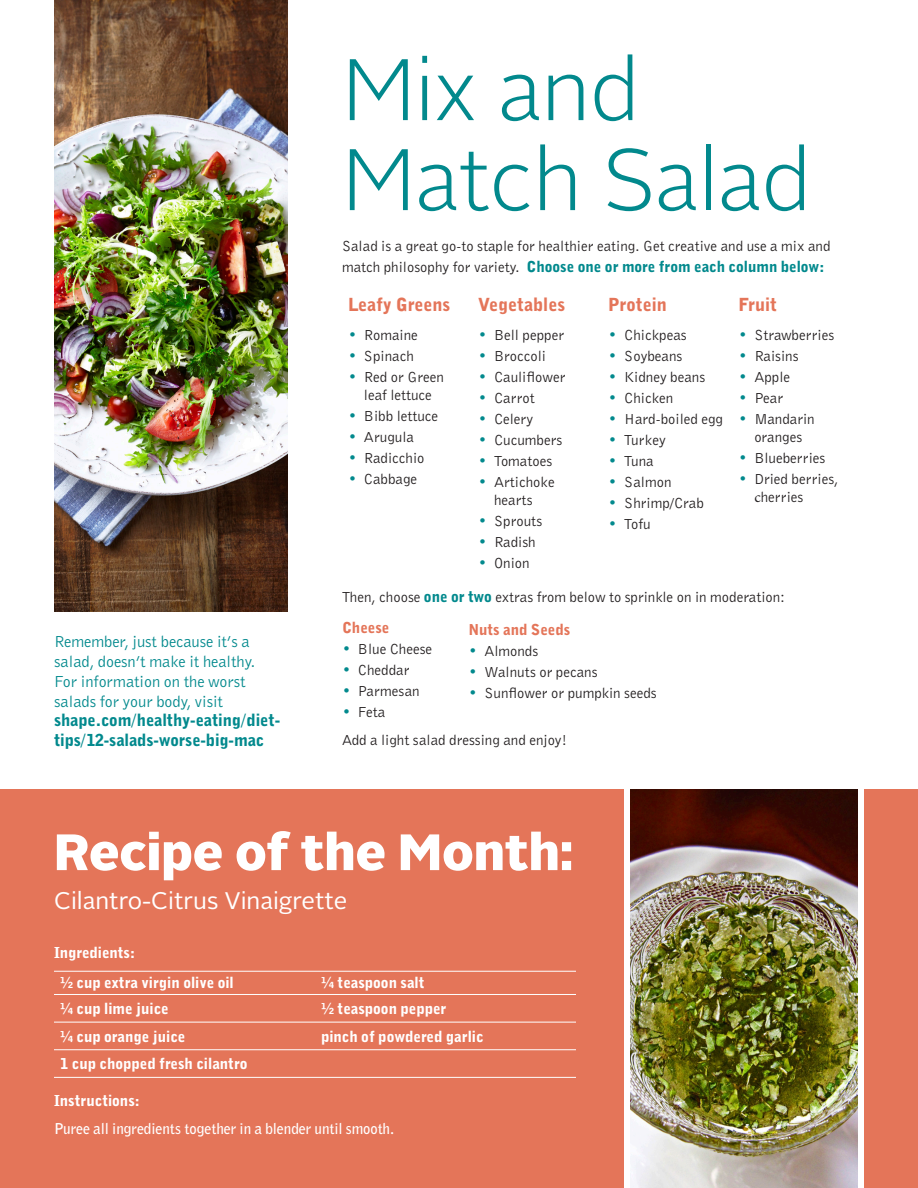
<style>
.page{position:relative;width:918px;height:1188px;background:#fff}
.page>*{position:absolute;margin:0;border:0;box-sizing:border-box;transform-origin:0 0}
.t1{font:300 87px/90px "Alright Sans";letter-spacing:-.01em;color:#02898d}
.t2{font:900 51px "Alright Sans";color:#fff}
.t3{font:24px "Alright Sans";color:#fff}
.t4{font:900 18px "Bell Gothic";color:#e47559}
.t5{font:16.5px/19.8px "Bell Gothic";letter-spacing:-.005em;color:#02898d}
.t6{font:15px/18px "Bell Gothic";color:#231f20;text-align:center}
.t7{font:900 15px "Bell Gothic";color:#fff}
.t8{font:700 15px "Bell Gothic";letter-spacing:-.005em;color:#fff}
.t9{font:900 15px "Bell Gothic";color:#e47559}
.s1{font-weight:900}
.s2{font-weight:900;color:#02898d}
.s3{font-size:15.15px;color:#02898d}
.s4{font-family:"Minion Pro"}
</style>
<div class="page">
<img style="left:54px;top:0;width:234px;height:611px">
<div style="left:0;top:789px;width:918px;height:399px;background:#e47559"></div>
<img style="left:624px;top:789px;width:240px;height:399px">
<hr style="left:54px;top:971px;width:261px;height:1px;background:#fff">
<hr style="left:315px;top:971px;width:261px;height:1px;background:#fff">
<hr style="left:54px;top:994px;width:261px;height:1px;background:#fff">
<hr style="left:315px;top:994px;width:261px;height:1px;background:#fff">
<hr style="left:54px;top:1022px;width:261px;height:1px;background:#fff">
<hr style="left:315px;top:1022px;width:261px;height:1px;background:#fff">
<hr style="left:54px;top:1049px;width:261px;height:1px;background:#fff">
<hr style="left:315px;top:1049px;width:261px;height:1px;background:#fff">
<hr style="left:54px;top:1077px;width:261px;height:1px;background:#fff">
<hr style="left:315px;top:1077px;width:261px;height:1px;background:#fff">
<p class="t1" style="left:342px;top:46px;width:471px">Mix and<br>Match Salad</p>
<p class="t5" style="left:54px;top:632px;width:228px">Remember, just because it’s a salad, doesn’t make it healthy.<br>For information on the worst salads for your body, visit <span class="s1">shape.com/healthy-eating/diet&shy;tips/12-salads-worse-big-mac</span></p>
<p class="t6" style="left:342px;top:236px;width:490px;line-height:21px;text-align:left">Salad is a great go-to staple for healthier eating. Get creative and use a mix and match philosophy for variety. <span class="s2">Choose one or more from each column below:</span></p>
<p class="t4" style="left:348px;top:293px;width:104px">Leafy Greens</p>
<p class="t4" style="left:478px;top:293px;width:89px">Vegetables</p>
<p class="t4" style="left:608px;top:293px;width:60px">Protein</p>
<p class="t4" style="left:738px;top:293px;width:40px">Fruit</p>
<p class="t6" style="left:348px;top:325px;width:71px"><span class="s3">•</span> Romaine</p>
<p class="t6" style="left:348px;top:346px;width:67px"><span class="s3">•</span> Spinach</p>
<p class="t6" style="left:348px;top:367px;width:98px"><span class="s3">•</span> Red or Green leaf lettuce</p>
<p class="t6" style="left:348px;top:406px;width:92px"><span class="s3">•</span> Bibb lettuce</p>
<p class="t6" style="left:348px;top:427px;width:68px"><span class="s3">•</span> Arugula</p>
<p class="t6" style="left:348px;top:448px;width:78px"><span class="s3">•</span> Radicchio</p>
<p class="t6" style="left:348px;top:469px;width:71px"><span class="s3">•</span> Cabbage</p>
<p class="t6" style="left:478px;top:325px;width:88px"><span class="s3">•</span> Bell pepper</p>
<p class="t6" style="left:478px;top:346px;width:69px"><span class="s3">•</span> Broccoli</p>
<p class="t6" style="left:478px;top:367px;width:89px"><span class="s3">•</span> Cauliflower</p>
<p class="t6" style="left:478px;top:388px;width:58px"><span class="s3">•</span> Carrot</p>
<p class="t6" style="left:478px;top:409px;width:56px"><span class="s3">•</span> Celery</p>
<p class="t6" style="left:478px;top:430px;width:86px"><span class="s3">•</span> Cucumbers</p>
<p class="t6" style="left:478px;top:451px;width:76px"><span class="s3">•</span> Tomatoes</p>
<p class="t6" style="left:478px;top:472px;width:78px"><span class="s3">•</span> Artichoke hearts</p>
<p class="t6" style="left:478px;top:511px;width:66px"><span class="s3">•</span> Sprouts</p>
<p class="t6" style="left:478px;top:532px;width:59px"><span class="s3">•</span> Radish</p>
<p class="t6" style="left:478px;top:553px;width:53px"><span class="s3">•</span> Onion</p>
<p class="t6" style="left:608px;top:325px;width:80px"><span class="s3">•</span> Chickpeas</p>
<p class="t6" style="left:608px;top:346px;width:76px"><span class="s3">•</span> Soybeans</p>
<p class="t6" style="left:608px;top:367px;width:98px"><span class="s3">•</span> Kidney beans</p>
<p class="t6" style="left:608px;top:388px;width:67px"><span class="s3">•</span> Chicken</p>
<p class="t6" style="left:608px;top:409px;width:116px"><span class="s3">•</span> Hard-boiled egg</p>
<p class="t6" style="left:608px;top:430px;width:59px"><span class="s3">•</span> Turkey</p>
<p class="t6" style="left:608px;top:451px;width:47px"><span class="s3">•</span> Tuna</p>
<p class="t6" style="left:608px;top:472px;width:65px"><span class="s3">•</span> Salmon</p>
<p class="t6" style="left:608px;top:493px;width:97px"><span class="s3">•</span> Shrimp/Crab</p>
<p class="t6" style="left:608px;top:514px;width:44px"><span class="s3">•</span> Tofu</p>
<p class="t6" style="left:738px;top:325px;width:97px"><span class="s3">•</span> Strawberries</p>
<p class="t6" style="left:738px;top:346px;width:62px"><span class="s3">•</span> Raisins</p>
<p class="t6" style="left:738px;top:367px;width:53px"><span class="s3">•</span> Apple</p>
<p class="t6" style="left:738px;top:388px;width:46px"><span class="s3">•</span> Pear</p>
<p class="t6" style="left:738px;top:409px;width:78px"><span class="s3">•</span> Mandarin oranges</p>
<p class="t6" style="left:738px;top:448px;width:88px"><span class="s3">•</span> Blueberries</p>
<p class="t6" style="left:754px;top:469px;width:85px;text-align:left;text-indent:-16px"><span class="s3">•</span> Dried berries, <span class="s4">c</span>herries</p>
<p class="t6" style="left:342px;top:588px;width:444px">Then, choose <span class="s2">one or two</span> extras from below to sprinkle on in moderation:</p>
<p class="t9" style="left:342px;top:618px;width:49px">Cheese</p>
<p class="t6" style="left:342px;top:639px;width:92px"><span class="s3">•</span> Blue Cheese</p>
<p class="t6" style="left:342px;top:660px;width:69px"><span class="s3">•</span> Cheddar</p>
<p class="t6" style="left:342px;top:681px;width:79px"><span class="s3">•</span> Parmesan</p>
<p class="t6" style="left:342px;top:702px;width:45px"><span class="s3">•</span> Feta</p>
<p class="t9" style="left:468px;top:620px;width:103px">Nuts and Seeds</p>
<p class="t6" style="left:468px;top:642px;width:71px"><span class="s3">•</span> Almonds</p>
<p class="t6" style="left:468px;top:663px;width:131px"><span class="s3">•</span> Walnuts or pecans</p>
<p class="t6" style="left:468px;top:684px;width:190px"><span class="s3">•</span> Sunflower or pumpkin seeds</p>
<p class="t6" style="left:342px;top:731px;width:227px">Add a light salad dressing and enjoy!</p>
<p class="t2" style="left:54px;top:816px;width:521px">Recipe of the Month:</p>
<p class="t3" style="left:54px;top:885px;width:295px">Cilantro-Citrus Vinaigrette</p>
<p class="t7" style="left:54px;top:943px;width:83px">Ingredients:</p>
<p class="t7" style="left:60px;top:973px;width:175px">½ cup extra virgin olive oil</p>
<p class="t7" style="left:321px;top:973px;width:105px">¼ teaspoon salt</p>
<p class="t7" style="left:60px;top:999px;width:110px">¼ cup lime juice</p>
<p class="t7" style="left:321px;top:999px;width:127px">½ teaspoon pepper</p>
<p class="t7" style="left:60px;top:1026px;width:127px">¼ cup orange juice</p>
<p class="t7" style="left:321px;top:1026px;width:164px">pinch of powdered garlic</p>
<p class="t7" style="left:60px;top:1054px;width:189px">1 cup chopped fresh cilantro</p>
<p class="t7" style="left:54px;top:1091px;width:87px">Instructions:</p>
<p class="t8" style="left:54px;top:1118px;width:342px">Puree all ingredients together in a blender until smooth.</p>
</div>
